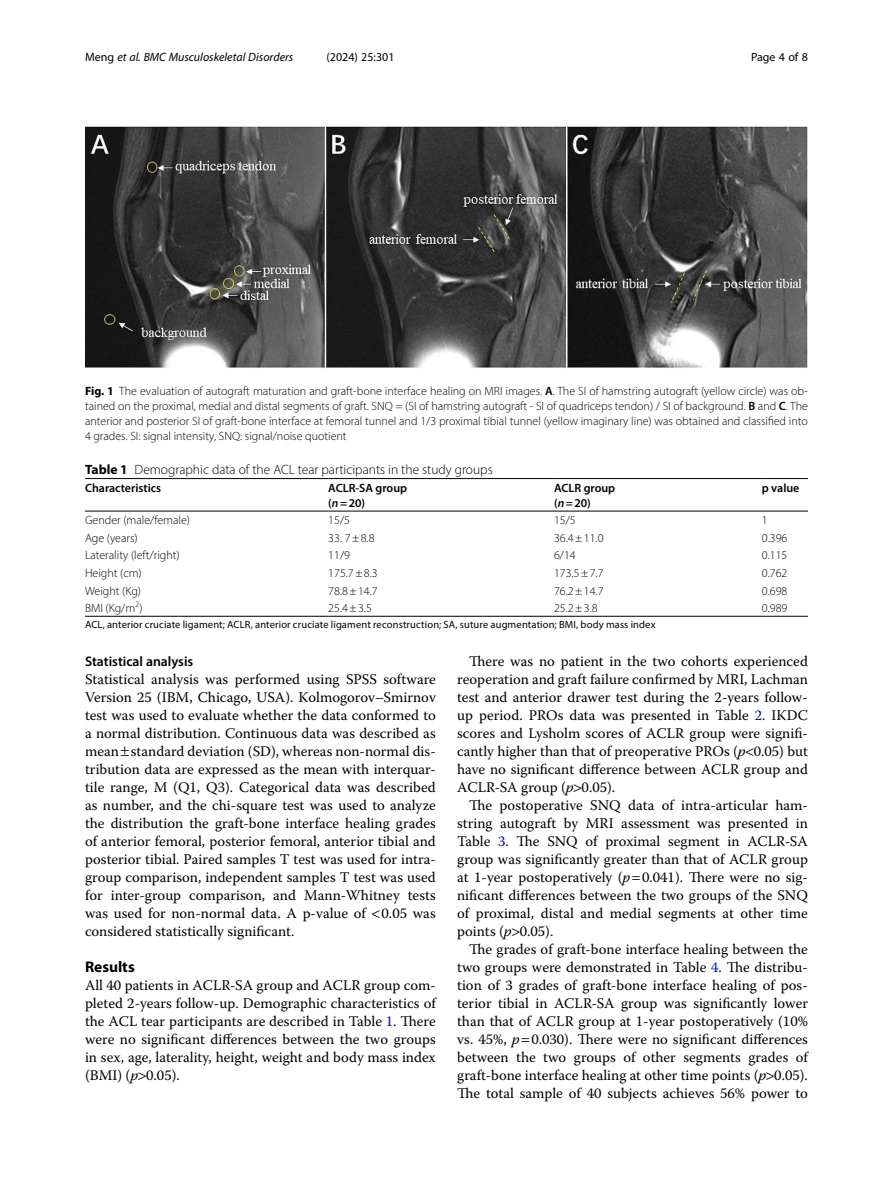
<style>
.page{position:relative;width:893px;height:1191px;background:#fff}
.page>*{position:absolute;margin:0;border:0;box-sizing:border-box;transform-origin:0 0}
.Head_1{font:700 15.45px "Myriad Pro";color:#000}
.Body_Text_Indent{font:14.7px/18px "Warnock Pro";color:#000;text-align:justify}
.Body_Text{font:14.7px/18px "Warnock Pro";color:#000;text-align:justify}
.Head_2{font:600 13.8px "Myriad Pro";color:#000}
.Table_Caption{font:300 13.5px "Myriad Pro";color:#000}
.Figure_Caption{font:300 12px/15px "Myriad Pro";color:#000;text-align:justify}
.Table_Body{font:300 12px "Myriad Pro";color:#000}
.Table_Head{font:600 12px "Myriad Pro";color:#000}
.t1{font:italic 12px "Myriad Pro";color:#000}
.t2{font:12px "Myriad Pro";color:#000}
.Table_Footnote{font:10.5px "Myriad Pro";letter-spacing:.01em;color:#000}
.s1{font-style:normal}
.s2{font-weight:700}
.s3{font-weight:600}
.s4{font-style:italic}
.s5{color:#00f}
</style>
<div class="page">
<hr style="left:85px;top:511px;width:243px;height:1px;background:#000">
<hr style="left:328px;top:478px;width:226px;height:1px;background:#000">
<hr style="left:328px;top:511px;width:226px;height:1px;background:#000">
<hr style="left:554px;top:478px;width:208px;height:1px;background:#000">
<hr style="left:554px;top:511px;width:208px;height:1px;background:#000">
<hr style="left:762px;top:478px;width:46px;height:1px;background:#000">
<hr style="left:762px;top:511px;width:46px;height:1px;background:#000">
<hr style="left:328px;top:616px;width:226px;height:1px;background:#000">
<hr style="left:554px;top:616px;width:208px;height:1px;background:#000">
<hr style="left:762px;top:616px;width:46px;height:1px;background:#000">
<hr style="left:85px;top:616px;width:243px;height:1px;background:#000">
<hr style="left:85px;top:478px;width:243px;height:1px;background:#000">
<img style="left:85px;top:126px;width:723px;height:242px">
<p class="t1" style="left:85px;top:50px;width:210px"><span class="s1">Meng</span> et al. BMC Musculoskeletal Disorders</p>
<p class="t2" style="left:326px;top:50px;width:70px">(2024) 25:301</p>
<p class="t2" style="left:751px;top:50px;width:58px">Page 4 of 8</p>
<p class="Figure_Caption" style="left:85px;top:384px;width:724px"><span class="s2">Fig. 1</span> The evaluation of autograft maturation and graft-bone interface healing on MRI images. <span class="s3">A</span>. The SI of hamstring autograft (yellow circle) was ob&shy;tained on the proximal, medial and distal segments of graft. SNQ = (SI of hamstring autograft - SI of quadriceps tendon) / SI of background. <span class="s3">B</span> and <span class="s3">C</span>. The anterior and posterior SI of graft-bone interface at femoral tunnel and 1/3 proximal tibial tunnel (yellow imaginary line) was obtained and classified into 4 grades. SI: signal intensity, SNQ: signal/noise quotient</p>
<p class="Table_Caption" style="left:85px;top:462px;width:409px"><span class="s2">Table 1</span> Demographic data of the ACL tear participants in the study groups</p>
<p class="Table_Head" style="left:85px;top:480px;width:78px">Characteristics</p>
<p class="Table_Head" style="left:328px;top:480px;width:80px">ACLR-SA group</p>
<p class="Table_Head" style="left:328px;top:495px;width:38px">(<span class="s4">n</span>=20)</p>
<p class="Table_Head" style="left:554px;top:480px;width:63px">ACLR group</p>
<p class="Table_Head" style="left:554px;top:495px;width:38px">(<span class="s4">n</span>=20)</p>
<p class="Table_Head" style="left:762px;top:480px;width:39px">p value</p>
<p class="Table_Body" style="left:85px;top:513px;width:106px">Gender (male/female)</p>
<p class="Table_Body" style="left:328px;top:513px;width:23px">15/5</p>
<p class="Table_Body" style="left:554px;top:513px;width:23px">15/5</p>
<p class="Table_Body" style="left:762px;top:513px;width:7px">1</p>
<p class="Table_Body" style="left:85px;top:531px;width:54px">Age (years)</p>
<p class="Table_Body" style="left:328px;top:531px;width:48px">33. 7±8.8</p>
<p class="Table_Body" style="left:554px;top:531px;width:51px">36.4±11.0</p>
<p class="Table_Body" style="left:762px;top:531px;width:27px">0.396</p>
<p class="Table_Body" style="left:85px;top:548px;width:96px">Laterality (left/right)</p>
<p class="Table_Body" style="left:328px;top:548px;width:23px">11/9</p>
<p class="Table_Body" style="left:554px;top:548px;width:23px">6/14</p>
<p class="Table_Body" style="left:762px;top:548px;width:27px">0.115</p>
<p class="Table_Body" style="left:85px;top:566px;width:58px">Height (cm)</p>
<p class="Table_Body" style="left:328px;top:566px;width:51px">175.7±8.3</p>
<p class="Table_Body" style="left:554px;top:566px;width:51px">173.5±7.7</p>
<p class="Table_Body" style="left:762px;top:566px;width:27px">0.762</p>
<p class="Table_Body" style="left:85px;top:583px;width:58px">Weight (Kg)</p>
<p class="Table_Body" style="left:328px;top:583px;width:51px">78.8±14.7</p>
<p class="Table_Body" style="left:554px;top:583px;width:51px">76.2±14.7</p>
<p class="Table_Body" style="left:762px;top:583px;width:27px">0.698</p>
<p class="Table_Body" style="left:85px;top:601px;width:59px">BMI (Kg/m<sup>2</sup>)</p>
<p class="Table_Body" style="left:328px;top:601px;width:45px">25.4±3.5</p>
<p class="Table_Body" style="left:554px;top:601px;width:45px">25.2±3.8</p>
<p class="Table_Body" style="left:762px;top:601px;width:27px">0.989</p>
<p class="Table_Footnote" style="left:85px;top:618px;width:572px">ACL, anterior cruciate ligament; ACLR, anterior cruciate ligament reconstruction; SA, suture augmentation; BMI, body mass index</p>
<p class="Head_2" style="left:85px;top:653px;width:110px">Statistical analysis</p>
<p class="Body_Text" style="left:85px;top:670px;width:352px">Statistical analysis was performed using SPSS software Version 25 (IBM, Chicago, USA). Kolmogorov–Smirnov test was used to evaluate whether the data conformed to a normal distribution. Continuous data was described as mean standard deviation (SD), whereas non-normal dis&shy;tribution data are expressed as the mean with interquar&shy;tile range, M (Q1, Q3). Categorical data was described as number, and the chi-square test was used to analyze the distribution the graft-bone interface healing grades of anterior femoral, posterior femoral, anterior tibial and posterior tibial. Paired samples T test was used for intra&shy;group comparison, independent samples T test was used for inter-group comparison, and Mann-Whitney tests was used for non-normal data. A p-value of 0.05 was considered statistically significant.</p>
<p class="Head_1" style="left:85px;top:957px;width:51px">Results</p>
<p class="Body_Text" style="left:85px;top:976px;width:352px">All 40 patients in ACLR-SA group and ACLR group com&shy;pleted 2-years follow-up. Demographic characteristics of the ACL tear participants are described in Table <span class="s5">1</span>. There were no significant differences between the two groups in sex, age, laterality, height, weight and body mass index (BMI) (<span class="s4">p</span> 0.05).</p>
<p class="Body_Text_Indent" style="left:457px;top:652px;width:352px;text-indent:12px">There was no patient in the two cohorts experienced reoperation and graft failure confirmed by MRI, Lachman test and anterior drawer test during the 2-years follow&shy;up period. PROs data was presented in Table <span class="s5">2</span>. IKDC scores and Lysholm scores of ACLR group were signifi&shy;cantly higher than that of preoperative PROs (<span class="s4">p</span> 0.05) but have no significant difference between ACLR group and ACLR-SA group (<span class="s4">p</span> 0.05).</p>
<p class="Body_Text_Indent" style="left:457px;top:796px;width:352px;text-indent:12px">The postoperative SNQ data of intra-articular ham&shy;string autograft by MRI assessment was presented in Table <span class="s5">3</span>. The SNQ of proximal segment in ACLR-SA group was significantly greater than that of ACLR group at 1-year postoperatively (<span class="s4">p</span> 0.041). There were no sig&shy;nificant differences between the two groups of the SNQ of proximal, distal and medial segments at other time points (<span class="s4">p</span> 0.05).</p>
<p class="Body_Text_Indent" style="left:457px;top:940px;width:352px;text-indent:12px">The grades of graft-bone interface healing between the two groups were demonstrated in Table <span class="s5">4</span>. The distribu&shy;tion of 3 grades of graft-bone interface healing of pos&shy;terior tibial in ACLR-SA group was significantly lower than that of ACLR group at 1-year postoperatively (10% vs. 45%, <span class="s4">p</span> 0.030). There were no significant differences between the two groups of other segments grades of graft-bone interface healing at other time points (<span class="s4">p</span> 0.05).<br>The total sample of 40 subjects achieves 56% power to</p>
</div>
